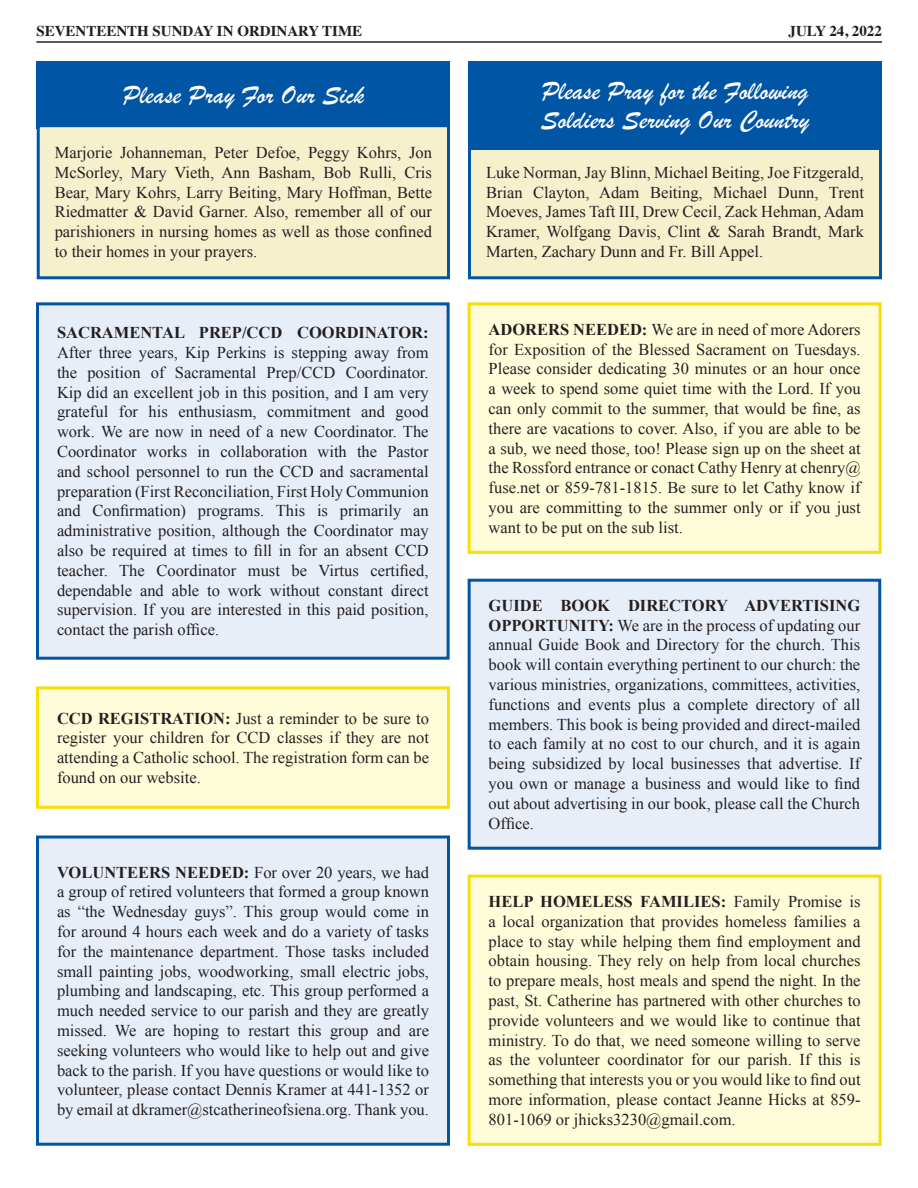
<style>
.page{position:relative;width:918px;height:1188px;background:#fff}
.page>*{position:absolute;margin:0;border:0;box-sizing:border-box;transform-origin:0 0}
.t1{font:27px "Brush Script";color:#fff}
.t2{font:16.5px/19.8px "Times New Roman";color:#231f20;text-align:justify}
.t3{font:700 15px "Times";color:#231f20}
.s1{font-weight:700}
</style>
<div class="page">
<hr style="left:36px;top:41px;width:846px;height:2px;background:#231f20">
<div style="left:470px;top:146px;width:410px;height:132px;background:#f6f0cc"></div>
<div style="left:468px;top:144px;width:414px;height:135px;border:3px solid #0155a5"></div>
<div style="left:468px;top:61px;width:414px;height:88px;background:#0155a5"></div>
<div style="left:37px;top:61px;width:413px;height:68px;background:#0155a5"></div>
<div style="left:38px;top:126px;width:410px;height:152px;background:#f6f0cc"></div>
<div style="left:37px;top:124px;width:413px;height:155px;border:3px solid #0155a5"></div>
<div style="left:38px;top:304px;width:410px;height:354px;background:#e8eef8"></div>
<div style="left:36px;top:302px;width:414px;height:358px;border:3px solid #0155a5"></div>
<div style="left:38px;top:688px;width:410px;height:119px;background:#fffcda"></div>
<div style="left:36px;top:686px;width:414px;height:123px;border:3px solid #f9dd07"></div>
<div style="left:38px;top:837px;width:410px;height:307px;background:#e8eef8"></div>
<div style="left:36px;top:836px;width:414px;height:310px;border:3px solid #0155a5"></div>
<div style="left:469px;top:304px;width:411px;height:248px;background:#fffcda"></div>
<div style="left:468px;top:302px;width:414px;height:252px;border:3px solid #f9dd07"></div>
<div style="left:469px;top:580px;width:411px;height:268px;background:#e8eef8"></div>
<div style="left:468px;top:579px;width:413px;height:271px;border:3px solid #0155a5"></div>
<div style="left:469px;top:876px;width:411px;height:268px;background:#fffcda"></div>
<div style="left:468px;top:875px;width:414px;height:271px;border:3px solid #f9dd07"></div>
<p class="t3" style="left:36px;top:17px;width:327px">SEVENTEENTH SUNDAY IN ORDINARY TIME</p>
<p class="t3" style="left:789px;top:17px;width:95px">JULY 24, 2022</p>
<p class="t1" style="left:123px;top:77px;width:243px">Please Pray For Our Sick</p>
<p class="t2" style="left:55px;top:142px;width:379px">Marjorie Johanneman, Peter Defoe, Peggy Kohrs, Jon McSorley, Mary Vieth, Ann Basham, Bob Rulli, Cris Bear, Mary Kohrs, Larry Beiting, Mary Hoffman, Bette Riedmatter &amp; David Garner. Also, remember all of our parishioners in nursing homes as well as those confined to their homes in your prayers.</p>
<p class="t2" style="left:57px;top:322px;width:373px"><span class="s1">SACRAMENTAL PREP/CCD COORDINATOR:<br></span>After three years, Kip Perkins is stepping away from the position of Sacramental Prep/CCD Coordinator.<br>Kip did an excellent job in this position, and I am very grateful for his enthusiasm, commitment and good work. We are now in need of a new Coordinator. The Coordinator works in collaboration with the Pastor and school personnel to run the CCD and sacramental preparation (First Reconciliation, First Holy Communion and Confirmation) programs. This is primarily an administrative position, although the Coordinator may also be required at times to fill in for an absent CCD teacher. The Coordinator must be Virtus certified, dependable and able to work without constant direct supervision. If you are interested in this paid position, contact the parish office.</p>
<p class="t2" style="left:57px;top:708px;width:374px"><span class="s1">CCD REGISTRATION:</span> Just a reminder to be sure to register your children for CCD classes if they are not attending a Catholic school. The registration form can be found on our website.</p>
<p class="t2" style="left:57px;top:862px;width:374px"><span class="s1">VOLUNTEERS NEEDED:</span> For over 20 years, we had a group of retired volunteers that formed a group known as “the Wednesday guys”. This group would come in for around 4 hours each week and do a variety of tasks for the maintenance department. Those tasks included small painting jobs, woodworking, small electric jobs, plumbing and landscaping, etc. This group performed a much needed service to our parish and they are greatly missed. We are hoping to restart this group and are seeking volunteers who would like to help out and give back to the parish. If you have questions or would like to volunteer, please contact Dennis Kramer at 441-1352 or by email at dkramer@stcatherineofsiena.org. Thank you.</p>
<p class="t1" style="left:542px;top:73px;width:268px">Please Pray for the Following</p>
<p class="t1" style="left:541px;top:102px;width:270px">Soldiers Serving Our Country</p>
<p class="t2" style="left:486px;top:162px;width:380px">Luke Norman, Jay Blinn, Michael Beiting, Joe Fitzgerald, Brian Clayton, Adam Beiting, Michael Dunn, Trent Moeves, James Taft III, Drew Cecil, Zack Hehman, Adam Kramer, Wolfgang Davis, Clint &amp; Sarah Brandt, Mark Marten, Zachary Dunn and Fr. Bill Appel.</p>
<p class="t2" style="left:489px;top:319px;width:374px"><span class="s1">ADORERS NEEDED:</span> We are in need of more Adorers for Exposition of the Blessed Sacrament on Tuesdays.<br>Please consider dedicating 30 minutes or an hour once a week to spend some quiet time with the Lord. If you can only commit to the summer, that would be fine, as there are vacations to cover. Also, if you are able to be a sub, we need those, too! Please sign up on the sheet at the Rossford entrance or conact Cathy Henry at chenry@ fuse.net or 859-781-1815. Be sure to let Cathy know if you are committing to the summer only or if you just want to be put on the sub list.</p>
<p class="t2" style="left:489px;top:595px;width:373px"><span class="s1">GUIDE BOOK DIRECTORY ADVERTISING OPPORTUNITY:</span> We are in the process of updating our annual Guide Book and Directory for the church. This book will contain everything pertinent to our church: the various ministries, organizations, committees, activities, functions and events plus a complete directory of all members. This book is being provided and direct-mailed to each family at no cost to our church, and it is again being subsidized by local businesses that advertise. If you own or manage a business and would like to find out about advertising in our book, please call the Church Office.</p>
<p class="t2" style="left:489px;top:891px;width:374px"><span class="s1">HELP HOMELESS FAMILIES:</span> Family Promise is a local organization that provides homeless families a place to stay while helping them find employment and obtain housing. They rely on help from local churches to prepare meals, host meals and spend the night. In the past, St. Catherine has partnered with other churches to provide volunteers and we would like to continue that ministry. To do that, we need someone willing to serve as the volunteer coordinator for our parish. If this is something that interests you or you would like to find out more information, please contact Jeanne Hicks at 859- 801-1069 or jhicks3230@gmail.com.</p>
</div>
